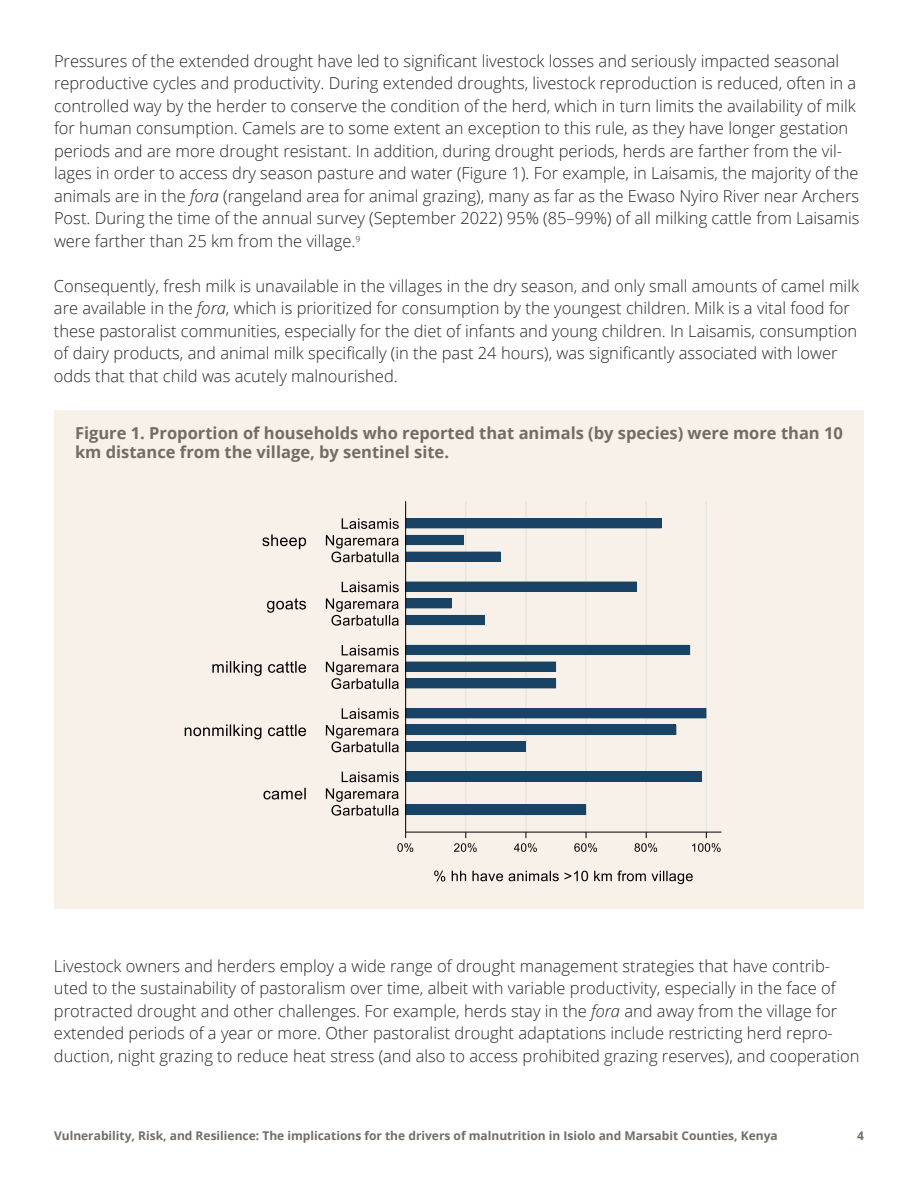
<style>
.page{position:relative;width:918px;height:1188px;background:#fff}
.page>*{position:absolute;margin:0;border:0;box-sizing:border-box;transform-origin:0 0}
.t1{font:300 16.5px/22.5px "Open Sans";color:#262422}
.t2{font:700 16.5px/19.8px "Open Sans";color:#736c65}
.t3{font:700 12px "Open Sans";color:#736c65}
.s1{font-style:italic}
</style>
<div class="page">
<div style="left:54px;top:410px;width:810px;height:499px;background:#f8f1e9"></div>
<div style="left:150px;top:486px;width:594px;height:432px;background:#f8f1e9"></div>
<div style="left:406px;top:501px;width:315px;height:331px;border:1px solid #fff"></div>
<hr style="left:465px;top:501px;width:1px;height:331px;background:#eaf2f3">
<hr style="left:525px;top:501px;width:2px;height:331px;background:#eaf2f3">
<hr style="left:585px;top:501px;width:2px;height:331px;background:#eaf2f3">
<hr style="left:646px;top:501px;width:1px;height:331px;background:#eaf2f3">
<hr style="left:706px;top:501px;width:1px;height:331px;background:#eaf2f3">
<div style="left:406px;top:805px;width:180px;height:10px;background:#194365"></div>
<div style="left:406px;top:772px;width:296px;height:10px;background:#194365"></div>
<div style="left:406px;top:742px;width:120px;height:10px;background:#194365"></div>
<div style="left:406px;top:725px;width:270px;height:10px;background:#194365"></div>
<div style="left:406px;top:708px;width:300px;height:10px;background:#194365"></div>
<div style="left:406px;top:678px;width:150px;height:10px;background:#194365"></div>
<div style="left:406px;top:662px;width:150px;height:10px;background:#194365"></div>
<div style="left:406px;top:645px;width:284px;height:10px;background:#194365"></div>
<div style="left:406px;top:615px;width:79px;height:10px;background:#194365"></div>
<div style="left:406px;top:598px;width:45px;height:10px;background:#194365"></div>
<div style="left:406px;top:582px;width:231px;height:10px;background:#194365"></div>
<div style="left:406px;top:552px;width:94px;height:10px;background:#194365"></div>
<div style="left:406px;top:535px;width:58px;height:10px;background:#194365"></div>
<div style="left:406px;top:518px;width:255px;height:10px;background:#194365"></div>
<hr style="left:406px;top:832px;width:315px;height:1px;background:#000">
<svg style="left:397px;top:832px;width:16px;height:20px"></svg>
<svg style="left:454px;top:832px;width:23px;height:20px"></svg>
<svg style="left:514px;top:832px;width:23px;height:20px"></svg>
<svg style="left:574px;top:832px;width:23px;height:20px"></svg>
<svg style="left:635px;top:832px;width:22px;height:20px"></svg>
<svg style="left:692px;top:832px;width:29px;height:20px"></svg>
<svg style="left:434px;top:871px;width:259px;height:13px"></svg>
<svg style="left:263px;top:788px;width:43px;height:12px"></svg>
<svg style="left:185px;top:724px;width:121px;height:15px"></svg>
<svg style="left:212px;top:661px;width:94px;height:15px"></svg>
<svg style="left:267px;top:598px;width:39px;height:15px"></svg>
<svg style="left:262px;top:534px;width:44px;height:15px"></svg>
<hr style="left:405px;top:501px;width:1px;height:331px;background:#000">
<svg style="left:326px;top:788px;width:73px;height:28px"></svg>
<svg style="left:342px;top:772px;width:57px;height:10px"></svg>
<svg style="left:326px;top:725px;width:73px;height:27px"></svg>
<svg style="left:342px;top:708px;width:57px;height:11px"></svg>
<svg style="left:326px;top:662px;width:73px;height:27px"></svg>
<svg style="left:342px;top:645px;width:57px;height:11px"></svg>
<svg style="left:326px;top:598px;width:73px;height:28px"></svg>
<svg style="left:342px;top:582px;width:57px;height:10px"></svg>
<svg style="left:326px;top:535px;width:73px;height:27px"></svg>
<svg style="left:342px;top:518px;width:57px;height:11px"></svg>
<p class="t1" style="left:54px;top:49px;width:807px">Pressures of the extended drought have led to significant livestock losses and seriously impacted seasonal reproductive cycles and productivity. During extended droughts, livestock reproduction is reduced, often in a controlled way by the herder to conserve the condition of the herd, which in turn limits the availability of milk for human consumption. Camels are to some extent an exception to this rule, as they have longer gestation periods and are more drought resistant. In addition, during drought periods, herds are farther from the vil&shy;lages in order to access dry season pasture and water (Figure 1). For example, in Laisamis, the majority of the animals are in the <span class="s1">fora</span> (rangeland area for animal grazing), many as far as the Ewaso Nyiro River near Archers Post. During the time of the annual survey (September 2022) 95% (85–99%) of all milking cattle from Laisamis were farther than 25 km from the village.<sup>9</sup></p>
<p class="t1" style="left:54px;top:274px;width:807px">Consequently, fresh milk is unavailable in the villages in the dry season, and only small amounts of camel milk are available in the <span class="s1">fora</span>, which is prioritized for consumption by the youngest children. Milk is a vital food for these pastoralist communities, especially for the diet of infants and young children. In Laisamis, consumption of dairy products, and animal milk specifically (in the past 24 hours), was significantly associated with lower odds that that child was acutely malnourished.</p>
<p class="t2" style="left:75px;top:422px;width:769px">Figure 1. Proportion of households who reported that animals (by species) were more than 10 km distance from the village, by sentinel site.</p>
<p class="t1" style="left:54px;top:954px;width:807px">Livestock owners and herders employ a wide range of drought management strategies that have contrib&shy;uted to the sustainability of pastoralism over time, albeit with variable productivity, especially in the face of protracted drought and other challenges. For example, herds stay in the <span class="s1">fora</span> and away from the village for extended periods of a year or more. Other pastoralist drought adaptations include restricting herd repro&shy;duction, night grazing to reduce heat stress (and also to access prohibited grazing reserves), and cooperation</p>
<p class="t3" style="left:54px;top:1127px;width:725px">Vulnerability, Risk, and Resilience: The implications for the drivers of malnutrition in Isiolo and Marsabit Counties, Kenya</p>
<p class="t3" style="left:857px;top:1127px;width:8px">4</p>
</div>
